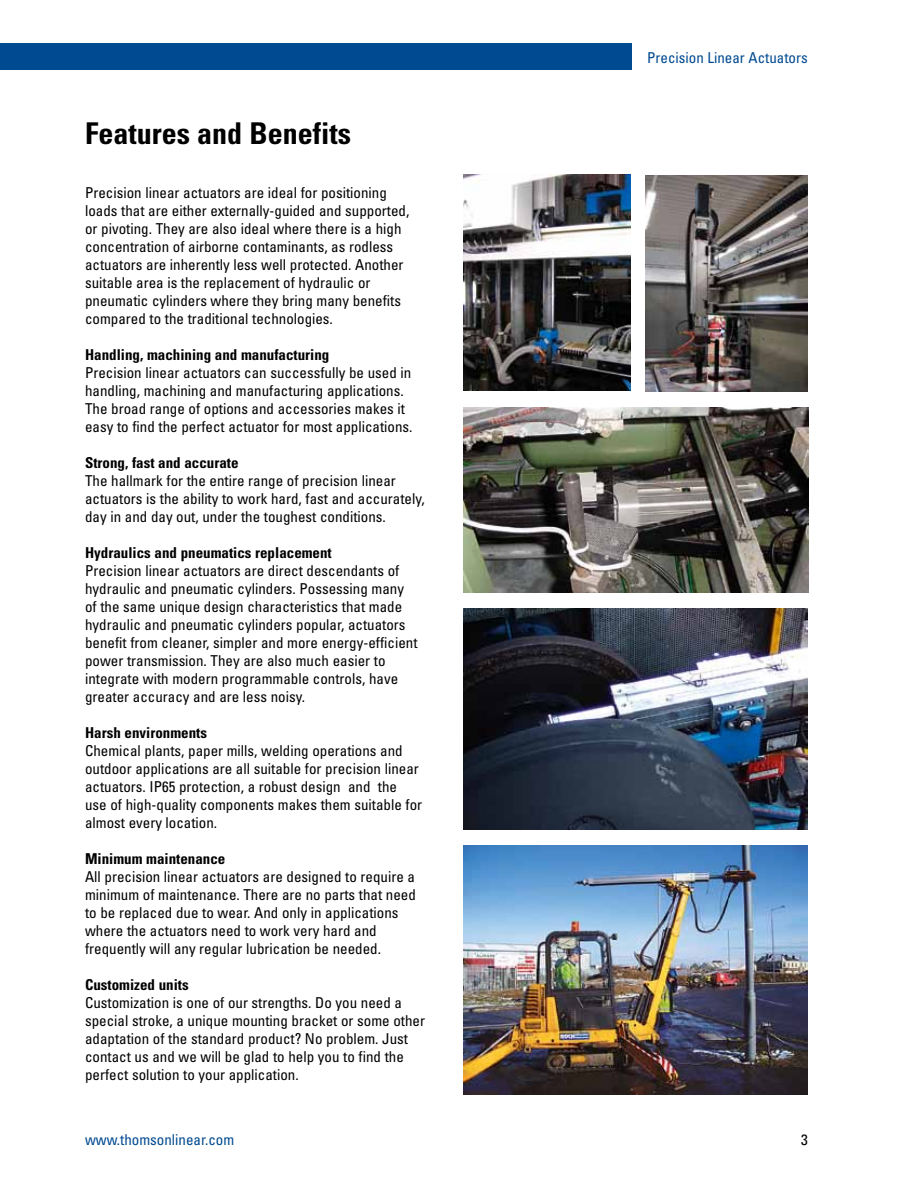
<style>
.page{position:relative;width:918px;height:1188px;background:#fff}
.page>*{position:absolute;margin:0;border:0;box-sizing:border-box;transform-origin:0 0}
.t1{font:700 condensed 30px "Univers";color:#000}
.t2{font:condensed 15px/18px "Univers";color:#000}
.t3{font:700 condensed 15px "Univers";color:#000}
.t4{font:condensed 15px "Univers";color:#004a91}
</style>
<div class="page">
<div style="left:0;top:43px;width:631px;height:27px;background:#004a91"></div>
<img style="left:645px;top:175px;width:163px;height:216px">
<img style="left:464px;top:846px;width:343px;height:249px">
<img style="left:463px;top:408px;width:345px;height:184px">
<img style="left:463px;top:175px;width:168px;height:216px">
<img style="left:463px;top:609px;width:345px;height:221px">
<h1 class="t1" style="left:85px;top:115px;width:268px">Features and Benefits</h1>
<p class="t2" style="left:85px;top:183px;width:326px">Precision linear actuators are ideal for positioning loads that are either externally-guided and supported, or pivoting. They are also ideal where there is a high concentration of airborne contaminants, as rodless actuators are inherently less well protected. Another suitable area is the replacement of hydraulic or pneumatic cylinders where they bring many benefits compared to the traditional technologies.</p>
<p class="t3" style="left:85px;top:345px;width:246px">Handling, machining and manufacturing</p>
<p class="t2" style="left:85px;top:363px;width:329px">Precision linear actuators can successfully be used in handling, machining and manufacturing applications.<br>The broad range of options and accessories makes it easy to find the perfect actuator for most applications.</p>
<p class="t3" style="left:85px;top:453px;width:155px">Strong, fast and accurate</p>
<p class="t2" style="left:85px;top:471px;width:341px">The hallmark for the entire range of precision linear actuators is the ability to work hard, fast and accurately, day in and day out, under the toughest conditions.</p>
<p class="t3" style="left:85px;top:543px;width:248px">Hydraulics and pneumatics replacement</p>
<p class="t2" style="left:85px;top:561px;width:334px">Precision linear actuators are direct descendants of hydraulic and pneumatic cylinders. Possessing many of the same unique design characteristics that made hydraulic and pneumatic cylinders popular, actuators benefit from cleaner, simpler and more energy-efficient power transmission. They are also much easier to integrate with modern programmable controls, have greater accuracy and are less noisy.</p>
<p class="t3" style="left:85px;top:723px;width:123px">Harsh environments</p>
<p class="t2" style="left:85px;top:741px;width:339px">Chemical plants, paper mills, welding operations and outdoor applications are all suitable for precision linear actuators. IP65 protection, a robust design and the use of high-quality components makes them suitable for almost every location.</p>
<p class="t3" style="left:85px;top:849px;width:142px">Minimum maintenance</p>
<p class="t2" style="left:85px;top:867px;width:332px">All precision linear actuators are designed to require a minimum of maintenance. There are no parts that need to be replaced due to wear. And only in applications where the actuators need to work very hard and frequently will any regular lubrication be needed.</p>
<p class="t3" style="left:85px;top:975px;width:105px">Customized units</p>
<p class="t2" style="left:85px;top:993px;width:342px">Customization is one of our strengths. Do you need a special stroke, a unique mounting bracket or some other adaptation of the standard product? No problem. Just contact us and we will be glad to help you to find the perfect solution to your application.</p>
<p class="t4" style="left:647px;top:48px;width:162px">Precision Linear Actuators</p>
<p class="t4" style="left:85px;top:1130px;width:151px">www.thomsonlinear.com</p>
<p class="t2" style="left:801px;top:1130px;width:8px">3</p>
</div>
